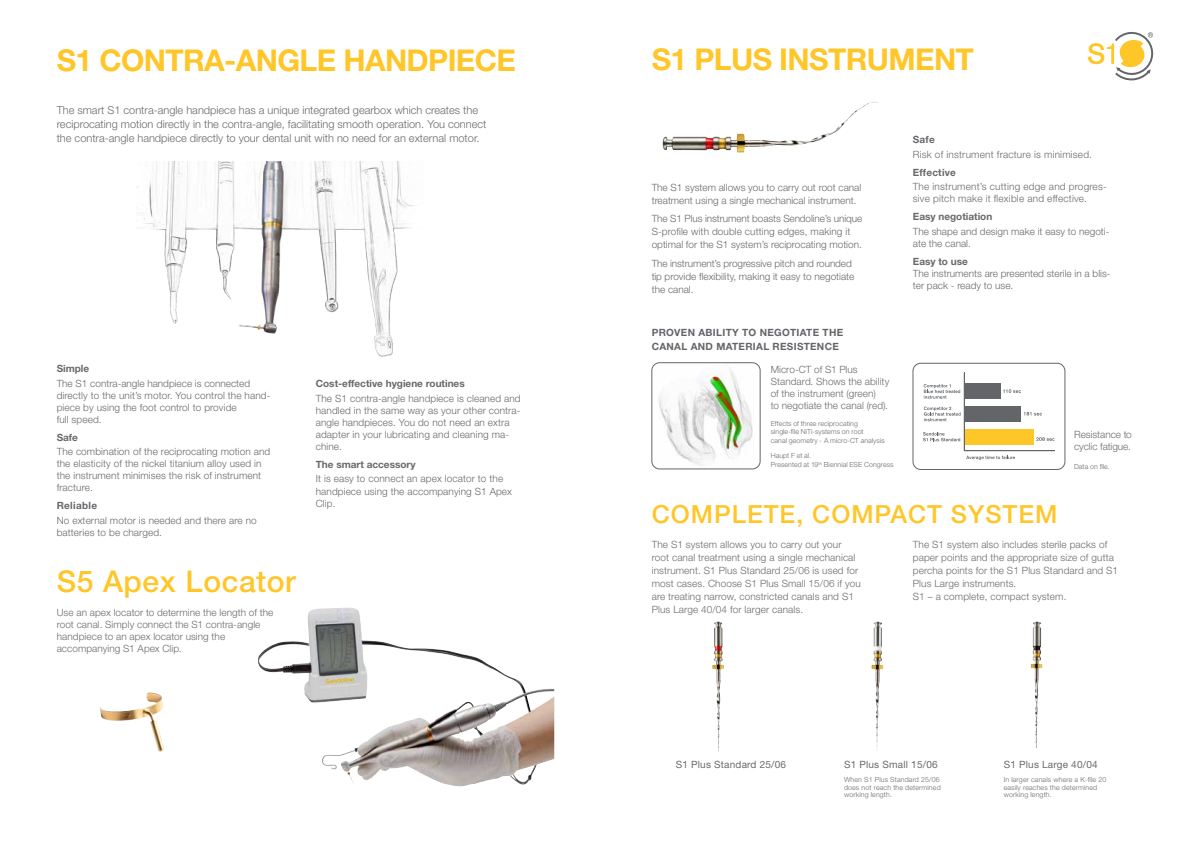
<style>
.page{position:relative;width:1190px;height:842px;background:#fff}
.page>*{position:absolute;margin:0;border:0;box-sizing:border-box;transform-origin:0 0}
.t1{font:700 30px "Helvetica Neue LT Std";letter-spacing:-.02em;color:#ffc629}
.t2{font:500 30px "Helvetica Neue LT Std";letter-spacing:.02em;color:#ffc629}
.t3{font:500 25px "Helvetica Neue LT Std";letter-spacing:.04em;color:#ffc629}
.t4{font:300 11px/14px "Helvetica Neue LT Std";color:#6a696e}
.t5{font:300 10px/12px "Helvetica Neue LT Std";letter-spacing:.01em;color:#69676c}
.t6{font:300 10px/13px "Helvetica Neue LT Std";letter-spacing:.01em;color:#6b6a6f}
.t7{font:700 10px "Helvetica Neue LT Std";color:#69676c}
.t8{font:700 10px/14px "Helvetica Neue LT Std";letter-spacing:.03em;color:#636569}
.t9{font:10px "Helvetica Neue LT Std";letter-spacing:.02em;color:#6a696e}
.t10{font:700 10px "Helvetica Neue LT Std";letter-spacing:.02em;color:#69676c}
.t11{font:700 10px "Helvetica Neue LT Std";letter-spacing:.03em;color:#69676c}
.t12{font:300 7px/8.4px "Helvetica Neue LT Std";letter-spacing:.01em;color:#6b6a6f}
.t13{font:300 7px/7.5px "Helvetica Neue LT Std";letter-spacing:.02em;color:#6a696e}
</style>
<div class="page">
<svg style="left:1087px;top:31px;width:67px;height:50px"></svg>
<img style="left:871px;top:621px;width:12px;height:129px">
<img style="left:712px;top:621px;width:12px;height:131px">
<img style="left:1030px;top:621px;width:12px;height:128px">
<img style="left:655px;top:364px;width:98px;height:102px">
<div style="left:651px;top:362px;width:109px;height:107px;border:1px solid #636569;border-radius:8px"></div>
<img style="left:662px;top:102px;width:217px;height:51px">
<img style="left:258px;top:607px;width:265px;height:113px">
<img style="left:137px;top:162px;width:277px;height:195px">
<img style="left:100px;top:692px;width:64px;height:60px">
<svg style="left:1036px;top:437px;width:18px;height:4px"></svg>
<div style="left:964px;top:429px;width:69px;height:15px;background:#ffc629"></div>
<hr style="left:964px;top:450px;width:91px;height:1px;background:#636569">
<svg style="left:966px;top:456px;width:49px;height:4px"></svg>
<svg style="left:923px;top:432px;width:37px;height:9px"></svg>
<div style="left:964px;top:406px;width:57px;height:15px;background:#636569"></div>
<div style="left:963px;top:383px;width:37px;height:16px;background:#636569"></div>
<hr style="left:963px;top:373px;width:1px;height:78px;background:#636569">
<svg style="left:1023px;top:412px;width:19px;height:3px"></svg>
<svg style="left:1003px;top:389px;width:18px;height:4px"></svg>
<svg style="left:923px;top:384px;width:37px;height:15px"></svg>
<svg style="left:923px;top:406px;width:37px;height:15px"></svg>
<div style="left:912px;top:363px;width:153px;height:106px;border:1px solid #636569;border-radius:8px"></div>
<h1 class="t1" style="left:57px;top:41px;width:460px">S1 CONTRA-ANGLE HANDPIECE</h1>
<h1 class="t1" style="left:651px;top:41px;width:324px">S1 PLUS INSTRUMENT</h1>
<p class="t4" style="left:57px;top:103px;width:431px">The smart S1 contra-angle handpiece has a unique integrated gearbox which creates the reciprocating motion directly in the contra-angle, facilitating smooth operation. You connect the contra-angle handpiece directly to your dental unit with no need for an external motor.</p>
<p class="t7" style="left:57px;top:362px;width:34px">Simple</p>
<p class="t5" style="left:57px;top:377px;width:215px">The S1 contra-angle handpiece is connected directly to the unit’s motor. You control the hand&shy;piece by using the foot control to provide<br>full speed.</p>
<p class="t7" style="left:57px;top:431px;width:23px">Safe</p>
<p class="t5" style="left:57px;top:446px;width:215px">The combination of the reciprocating motion and the elasticity of the nickel titanium alloy used in the instrument minimises the risk of instrument fracture.</p>
<p class="t11" style="left:57px;top:499px;width:42px">Reliable</p>
<p class="t5" style="left:57px;top:514px;width:201px">No external motor is needed and there are no batteries to be charged.</p>
<h1 class="t2" style="left:57px;top:563px;width:241px">S5 Apex Locator</h1>
<p class="t6" style="left:57px;top:606px;width:218px;line-height:12px">Use an apex locator to determine the length of the root canal. Simply connect the S1 contra-angle handpiece to an apex locator using the accompanying S1 Apex Clip.</p>
<p class="t7" style="left:316px;top:377px;width:150px">Cost-effective hygiene routines</p>
<p class="t5" style="left:316px;top:392px;width:206px">The S1 contra-angle handpiece is cleaned and handled in the same way as your other contra&shy;angle handpieces. You do not need an extra adapter in your lubricating and cleaning ma&shy;chine.</p>
<p class="t7" style="left:316px;top:458px;width:101px">The smart accessory</p>
<p class="t5" style="left:316px;top:473px;width:198px">It is easy to connect an apex locator to the handpiece using the accompanying S1 Apex<br>Clip.</p>
<p class="t5" style="left:651px;top:180px;width:211px;line-height:13px">The S1 system allows you to carry out root canal treatment using a single mechanical instrument.</p>
<p class="t5" style="left:651px;top:212px;width:212px;line-height:13px">The S1 Plus instrument boasts Sendoline’s unique<br>S-profile with double cutting edges, making it optimal for the S1 system’s reciprocating motion.</p>
<p class="t5" style="left:651px;top:257px;width:204px;line-height:13px">The instrument’s progressive pitch and rounded tip provide flexibility, making it easy to negotiate the canal.</p>
<p class="t8" style="left:651px;top:325px;width:193px">PROVEN ABILITY TO NEGOTIATE THE<br>CANAL AND MATERIAL RESISTENCE</p>
<p class="t6" style="left:770px;top:363px;width:120px;line-height:12px">Micro-CT of S1 Plus<br>Standard. Shows the ability of the instrument (green)<br>to negotiate the canal (red).</p>
<p class="t12" style="left:770px;top:419px;width:115px">Effects of three reciprocating single-file NiTi-systems on root<br>canal geometry - A micro-CT analysis</p>
<p class="t12" style="left:770px;top:450px;width:124px;line-height:9.8px">Haupt F et al.<br>Presented at 19<sup>th</sup> Biennial ESE Congress</p>
<p class="t7" style="left:912px;top:133px;width:23px">Safe</p>
<p class="t5" style="left:912px;top:148px;width:181px">Risk of instrument fracture is minimised.</p>
<p class="t10" style="left:912px;top:166px;width:45px">Effective</p>
<p class="t5" style="left:912px;top:181px;width:195px">The instrument’s cutting edge and progres&shy;sive pitch make it flexible and effective.</p>
<p class="t7" style="left:912px;top:210px;width:81px">Easy negotiation</p>
<p class="t5" style="left:912px;top:225px;width:198px">The shape and design make it easy to negoti&shy;ate the canal.</p>
<p class="t7" style="left:912px;top:255px;width:57px">Easy to use</p>
<p class="t5" style="left:912px;top:267px;width:199px">The instruments are presented sterile in a blis&shy;ter pack - ready to use.</p>
<p class="t6" style="left:1074px;top:428px;width:59px;line-height:12px">Resistance to cyclic fatigue.</p>
<p class="t12" style="left:1074px;top:462px;width:37px">Data on file.</p>
<h2 class="t3" style="left:651px;top:499px;width:407px">COMPLETE, COMPACT SYSTEM</h2>
<p class="t6" style="left:651px;top:538px;width:211px">The S1 system allows you to carry out your root canal treatment using a single mechanical instrument. S1 Plus Standard 25/06 is used for most cases. Choose S1 Plus Small 15/06 if you are treating narrow, constricted canals and S1<br>Plus Large 40/04 for larger canals.</p>
<p class="t6" style="left:912px;top:538px;width:207px">The S1 system also includes sterile packs of paper points and the appropriate size of gutta percha points for the S1 Plus Standard and S1<br>Plus Large instruments.<br>S1 – a complete, compact system.</p>
<p class="t9" style="left:675px;top:758px;width:112px">S1 Plus Standard 25/06</p>
<p class="t9" style="left:844px;top:758px;width:95px">S1 Plus Small 15/06</p>
<p class="t9" style="left:1003px;top:758px;width:95px">S1 Plus Large 40/04</p>
<p class="t13" style="left:844px;top:775px;width:98px">When S1 Plus Standard 25/06 does not reach the determined working length.</p>
<p class="t13" style="left:1003px;top:775px;width:104px">In larger canals where a K-file 20 easily reaches the determined working length.</p>
</div>
